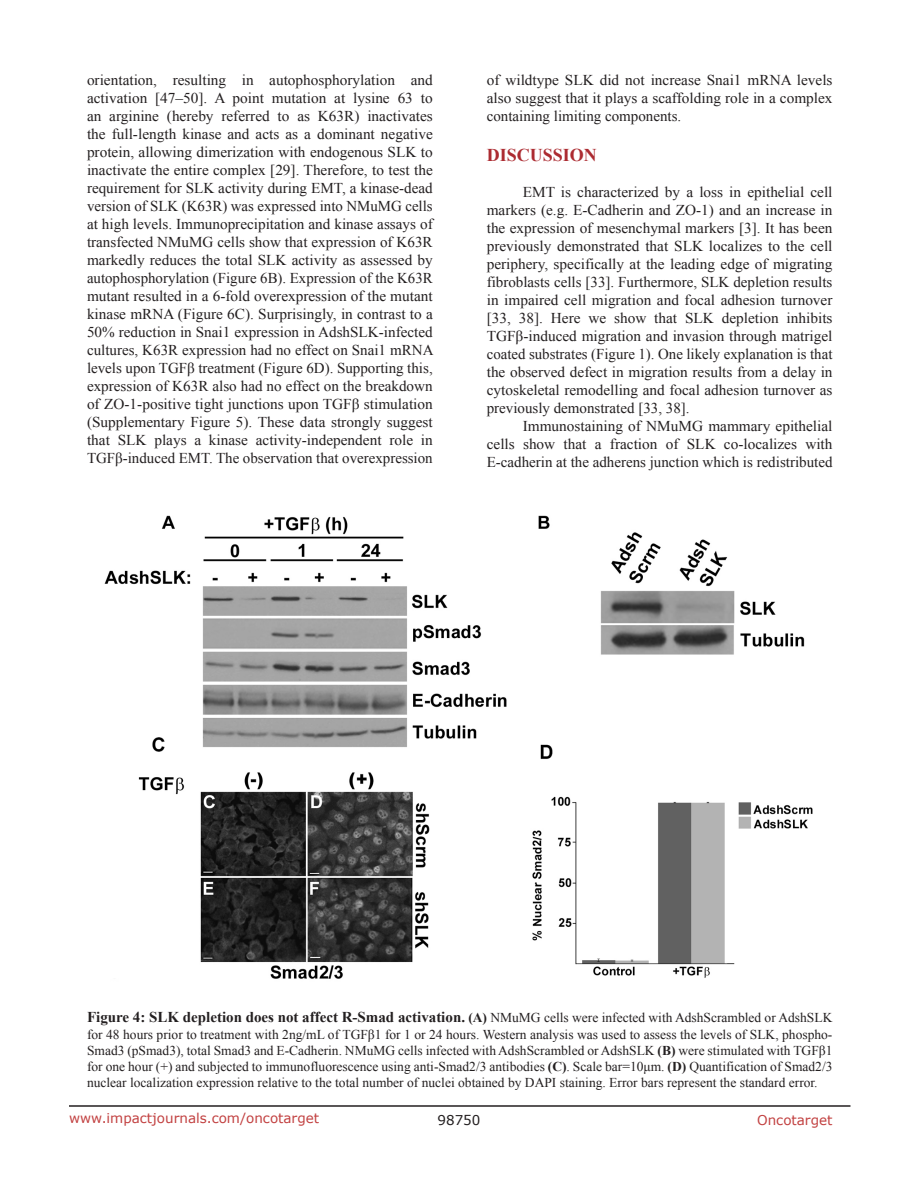
<style>
.page{position:relative;width:918px;height:1188px;background:#fff}
.page>*{position:absolute;margin:0;border:0;box-sizing:border-box;transform-origin:0 0}
.Heading{font:700 18px "Times New Roman";color:#ac2b31}
.BodyText{font:15px/18px "Times New Roman";color:#231f20;text-align:justify}
.figuretext{font:700 15px "Times New Roman";color:#231f20}
.figuretext-2{font:13.5px/16.2px "Times New Roman";color:#231f20;text-align:justify}
.t1{font:13.5px "Verdana";color:#c24141}
.t2{font:13.5px "Verdana";color:#231f20}
.s1{font-size:13.5px}
.s2{font-weight:400;font-size:13.5px}
.s3{font-weight:700}
</style>
<div class="page">
<hr style="left:69px;top:1105px;width:781px;height:2px;background:#231f20">
<img style="left:104px;top:515px;width:709px;height:464px">
<p class="BodyText" style="left:87px;top:71px;width:348px">orientation, resulting in autophosphorylation and activation [47–50]. A point mutation at lysine 63 to an arginine (hereby referred to as K63R) inactivates the full-length kinase and acts as a dominant negative protein, allowing dimerization with endogenous SLK to inactivate the entire complex [29]. Therefore, to test the requirement for SLK activity during EMT, a kinase-dead version of SLK (K63R) was expressed into NMuMG cells at high levels. Immunoprecipitation and kinase assays of transfected NMuMG cells show that expression of K63R markedly reduces the total SLK activity as assessed by autophosphorylation (Figure 6B). Expression of the K63R mutant resulted in a 6-fold overexpression of the mutant kinase mRNA (Figure 6C). Surprisingly, in contrast to a 50% reduction in Snai1 expression in AdshSLK-infected cultures, K63R expression had no effect on Snai1 mRNA levels upon TGFβ treatment (Figure 6D). Supporting this, expression of K63R also had no effect on the breakdown of ZO-1-positive tight junctions upon TGFβ stimulation (Supplementary Figure 5). These data strongly suggest that SLK plays a kinase activity-independent role in TGFβ-induced EMT. The observation that overexpression</p>
<p class="BodyText" style="left:487px;top:71px;width:347px">of wildtype SLK did not increase Snai1 mRNA levels also suggest that it plays a scaffolding role in a complex containing limiting components.</p>
<p class="Heading" style="left:487px;top:143px;width:112px">DISCUSSION</p>
<p class="BodyText" style="left:487px;top:183px;width:347px;text-indent:36px">EMT is characterized by a loss in epithelial cell markers (e.g. E-Cadherin and ZO-1) and an increase in the expression of mesenchymal markers [3]. It has been previously demonstrated that SLK localizes to the cell periphery, specifically at the leading edge of migrating fibroblasts cells [33]. Furthermore, SLK depletion results in impaired cell migration and focal adhesion turnover [33, 38]. Here we show that SLK depletion inhibits TGFβ-induced migration and invasion through matrigel coated substrates (Figure 1). One likely explanation is that the observed defect in migration results from a delay in cytoskeletal remodelling and focal adhesion turnover as previously demonstrated [33, 38].</p>
<p class="BodyText" style="left:487px;top:417px;width:347px;text-indent:36px">Immunostaining of NMuMG mammary epithelial cells show that a fraction of SLK co-localizes with E-cadherin at the adherens junction which is redistributed</p>
<p class="figuretext" style="left:87px;top:1007px;width:747px">Figure 4: SLK depletion does not affect R-Smad activation. <span class="s1">(A)</span> <span class="s2">NMuMG cells were infected with AdshScrambled or AdshSLK</span></p>
<p class="figuretext-2" style="left:87px;top:1026px;width:747px">for 48 hours prior to treatment with 2ng/mL of TGFβ1 for 1 or 24 hours. Western analysis was used to assess the levels of SLK, phospho-Smad3 (pSmad3), total Smad3 and E-Cadherin. NMuMG cells infected with AdshScrambled or AdshSLK <span class="s3">(B)</span> were stimulated with TGFβ1 for one hour (+) and subjected to immunofluorescence using anti-Smad2/3 antibodies <span class="s3">(C)</span>. Scale bar=10μm. <span class="s3">(D)</span> Quantification of Smad2/3 nuclear localization expression relative to the total number of nuclei obtained by DAPI staining. Error bars represent the standard error.</p>
<p class="t1" style="left:69px;top:1109px;width:252px">www.impactjournals.com/oncotarget</p>
<p class="t2" style="left:438px;top:1111px;width:44px">98750</p>
<p class="t1" style="left:757px;top:1111px;width:77px">Oncotarget</p>
</div>
